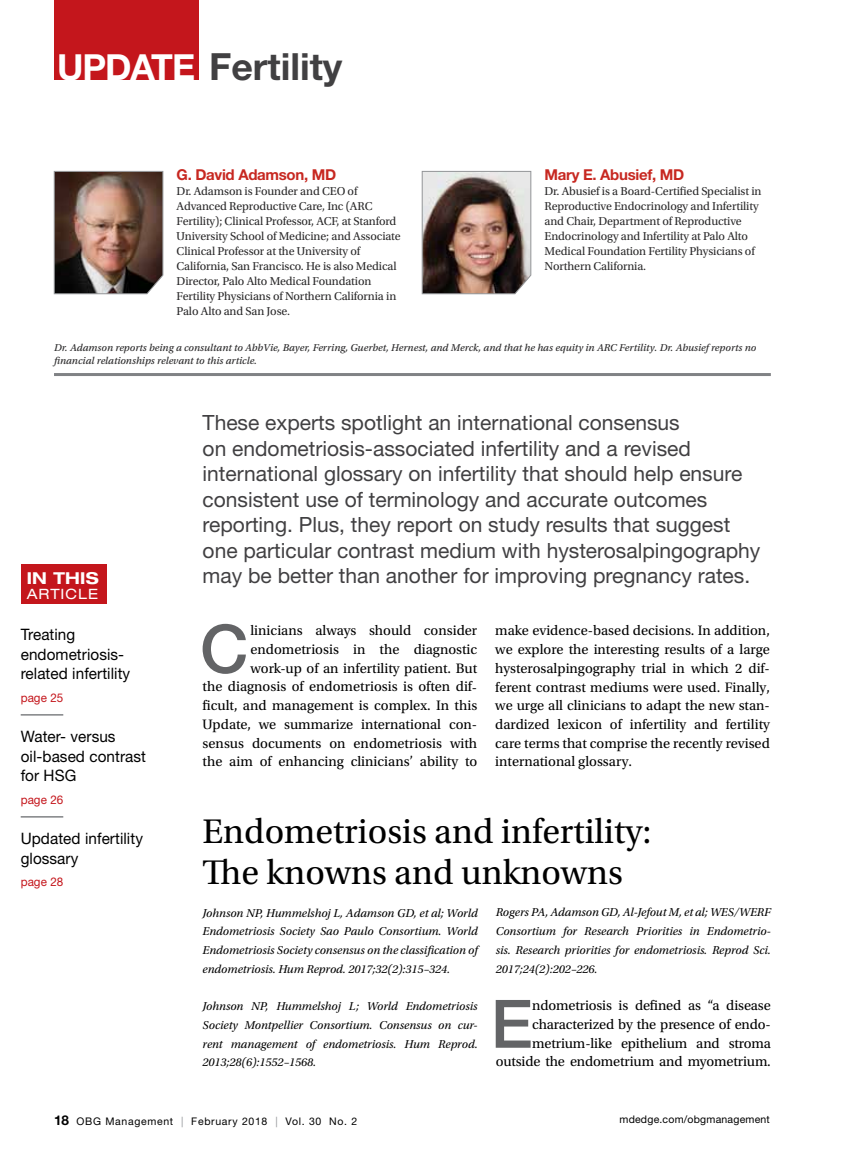
<style>
.page{position:relative;width:851px;height:1161px;background:#fff}
.page>*{position:absolute;margin:0;border:0;box-sizing:border-box;transform-origin:0 0}
.t1{font:500 66.9px "Helvetica Neue LT Std";color:#636466}
.t2{font:700 37.5px "Helvetica Neue LT Std";color:#414042}
.t3{font:36px/40.5px "Utopia Std";color:#000}
.t4{font:21px/25.5px "Helvetica Neue LT Std";color:#414042}
.t5{font:700 expanded 16.5px "Helvetica Neue LT Std";letter-spacing:.015em;color:#fff}
.t6{font:15.75px/19.5px "Helvetica Neue LT Std";letter-spacing:.005em;color:#000}
.t7{font:700 15px "Helvetica Neue LT Std";letter-spacing:-.02em;color:#c72821}
.t8{font:14.4px/18.8px "Utopia Std";color:#000;text-align:right}
.t9{font:expanded 14.25px "Helvetica Neue LT Std";letter-spacing:.07em;color:#fff}
.t10{font:12px/15px "Utopia Std";letter-spacing:-.01em;color:#292829}
.t11{font:italic 12px/18.8px "Utopia Std";color:#000;text-align:justify}
.t12{font:12px "Helvetica Neue LT Std";letter-spacing:.005em;color:#c4161c}
.t13{font:10.5px/13.5px "Utopia Std Capt It";color:#292829}
.t14{font:10.5px "Helvetica Neue LT Std";letter-spacing:.065em;color:#000}
.t15{font:10.5px "Helvetica Neue LT Std";letter-spacing:.02em;color:#000}
.s1{font-size:36px;color:#fff}
.s2{font-weight:700;font-size:13.5px}
.s3{color:#939598}
</style>
<div class="page">
<img style="left:54px;top:171px;width:109px;height:123px">
<img style="left:422px;top:171px;width:109px;height:123px">
<div style="left:54px;top:0;width:145px;height:80px;background:#c4161c"></div>
<div style="left:21px;top:564px;width:85px;height:40px;background:#c4161c"></div>
<hr style="left:21px;top:714px;width:42px;height:2px;background:#808285">
<hr style="left:21px;top:816px;width:42px;height:2px;background:#808285">
<hr style="left:54px;top:373px;width:716px;height:3px;background:#808285">
<h2 class="t2" style="left:57px;top:44px;width:287px"><span class="s1">UPDATE</span> Fertility</h2>
<p class="t7" style="left:177px;top:165px;width:161px">G. David Adamson, MD</p>
<p class="t10" style="left:177px;top:184px;width:226px">Dr. Adamson is Founder and CEO of Advanced Reproductive Care, Inc (ARC Fertility); Clinical Professor, ACF, at Stanford University School of Medicine; and Associate Clinical Professor at the University of California, San Francisco. He is also Medical Director, Palo Alto Medical Foundation Fertility Physicians of Northern California in Palo Alto and San Jose.</p>
<p class="t7" style="left:544px;top:165px;width:141px">Mary E. Abusief, MD</p>
<p class="t10" style="left:544px;top:184px;width:218px">Dr. Abusief is a Board-Certified Specialist in Reproductive Endocrinology and Infertility and Chair, Department of Reproductive Endocrinology and Infertility at Palo Alto Medical Foundation Fertility Physicians of Northern California.</p>
<p class="t13" style="left:54px;top:341px;width:703px">Dr. Adamson reports being a consultant to AbbVie, Bayer, Ferring, Guerbet, Hernest, and Merck, and that he has equity in ARC Fertility. Dr. Abusief reports no financial relationships relevant to this article.</p>
<p class="t5" style="left:27px;top:567px;width:73px">IN THIS</p>
<p class="t9" style="left:27px;top:585px;width:73px">ARTICLE</p>
<p class="t6" style="left:21px;top:625px;width:111px">Treating endometriosis&shy;related infertility</p>
<p class="t12" style="left:21px;top:690px;width:44px">page 25</p>
<p class="t6" style="left:21px;top:727px;width:127px">Water- versus oil-based contrast for HSG</p>
<p class="t12" style="left:21px;top:792px;width:44px">page 26</p>
<p class="t6" style="left:21px;top:829px;width:124px">Updated infertility glossary</p>
<p class="t12" style="left:21px;top:875px;width:44px">page 28</p>
<p class="t4" style="left:202px;top:410px;width:559px">These experts spotlight an international consensus<br>on endometriosis-associated infertility and a revised international glossary on infertility that should help ensure consistent use of terminology and accurate outcomes reporting. Plus, they report on study results that suggest one particular contrast medium with hysterosalpingography may be better than another for improving pregnancy rates.</p>
<h1 class="t1" style="left:200px;top:609px;width:50px">C</h1>
<p class="t8" style="left:202px;top:621px;width:276px">linicians always should consider endometriosis in the diagnostic work-up of an infertility patient. But<br>the diagnosis of endometriosis is often dif&shy;ficult, and management is complex. In this Update, we summarize international con&shy;sensus documents on endometriosis with the aim of enhancing clinicians’ ability to</p>
<p class="t8" style="left:495px;top:621px;width:276px;text-align:justify">make evidence-based decisions. In addition, we explore the interesting results of a large hysterosalpingography trial in which 2 dif&shy;ferent contrast mediums were used. Finally, we urge all clinicians to adapt the new stan&shy;dardized lexicon of infertility and fertility care terms that comprise the recently revised international glossary.</p>
<h3 class="t3" style="left:202px;top:812px;width:450px">Endometriosis and infertility:<br>The knowns and unknowns</h3>
<p class="t11" style="left:202px;top:903px;width:276px">Johnson NP, Hummelshoj L, Adamson GD, et al; World Endometriosis Society Sao Paulo Consortium. World Endometriosis Society consensus on the classification of endometriosis. Hum Reprod. 2017;32(2):315–324.</p>
<p class="t11" style="left:202px;top:997px;width:276px">Johnson NP, Hummelshoj L; World Endometriosis Society Montpellier Consortium. Consensus on cur&shy;rent management of endometriosis. Hum Reprod.<br>2013;28(6):1552–1568.</p>
<p class="t11" style="left:495px;top:903px;width:276px">Rogers PA, Adamson GD, Al-Jefout M, et al; WES/WERF Consortium for Research Priorities in Endometrio&shy;sis. Research priorities for endometriosis. Reprod Sci.<br>2017;24(2):202–226.</p>
<h1 class="t1" style="left:490px;top:984px;width:44px">E</h1>
<p class="t8" style="left:495px;top:996px;width:276px">ndometriosis is defined as “a disease characterized by the presence of endo&shy;metrium-like epithelium and stroma outside the endometrium and myometrium.</p>
<p class="t14" style="left:54px;top:1115px;width:305px"><span class="s2">18</span> OBG Management <span class="s3">|</span> February 2018 <span class="s3">|</span> Vol. 30 No. 2</p>
<p class="t15" style="left:619px;top:1114px;width:152px">mdedge.com/obgmanagement</p>
</div>
